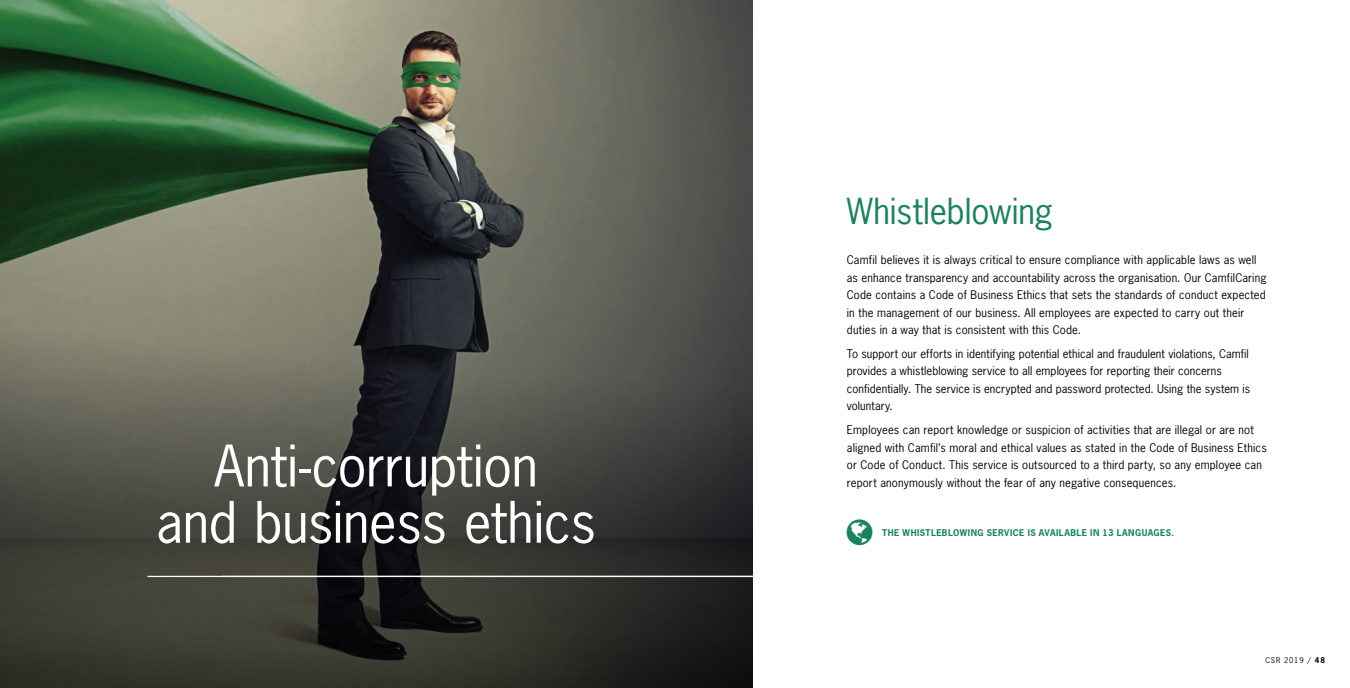
<style>
.page{position:relative;width:1350px;height:688px;background:#fff}
.page>*{position:absolute;margin:0;border:0;box-sizing:border-box;transform-origin:0 0}
.t1{font:53.75px/56.2px "News Gothic";letter-spacing:-.01em;color:#fff;text-align:center}
.t2{font:33.75px "News Gothic";letter-spacing:-.005em;color:#18835a}
.t3{font:11.25px/17.5px "News Gothic";letter-spacing:.015em;color:#040503}
.t4{font:700 8.75px "News Gothic";letter-spacing:.05em;color:#18835a}
.t5{font:7.5px "News Gothic";letter-spacing:.1em;color:#040503}
.s1{font-weight:700}
</style>
<div class="page">
<img style="left:0;top:0;width:752px;height:125px">
<svg style="left:0;top:125px;width:752px;height:563px;background:#494d43"></svg>
<hr style="left:148px;top:575px;width:616px;height:2px;background:#fff">
<h1 class="t1" style="left:156px;top:437px;width:441px">Anti-corruption<br>and business ethics</h1>
<h2 class="t2" style="left:847px;top:189px;width:208px">Whistleblowing</h2>
<p class="t3" style="left:847px;top:251px;width:421px">Camfil believes it is always critical to ensure compliance with applicable laws as well as enhance transparency and accountability across the organisation. Our CamfilCaring Code contains a Code of Business Ethics that sets the standards of conduct expected in the management of our business. All employees are expected to carry out their duties in a way that is consistent with this Code.</p>
<p class="t3" style="left:847px;top:345px;width:405px">To support our efforts in identifying potential ethical and fraudulent violations, Camfil provides a whistleblowing service to all employees for reporting their concerns confidentially. The service is encrypted and password protected. Using the system is voluntary.</p>
<p class="t3" style="left:847px;top:421px;width:421px">Employees can report knowledge or suspicion of activities that are illegal or are not aligned with Camfil’s moral and ethical values as stated in the Code of Business Ethics or Code of Conduct. This service is outsourced to a third party, so any employee can report anonymously without the fear of any negative consequences.</p>
<p class="t4" style="left:882px;top:526px;width:293px">THE WHISTLEBLOWING SERVICE IS AVAILABLE IN 13 LANGUAGES.</p>
<p class="t5" style="left:1265px;top:655px;width:61px">CSR 2019 / <span class="s1">48</span></p>
</div>
